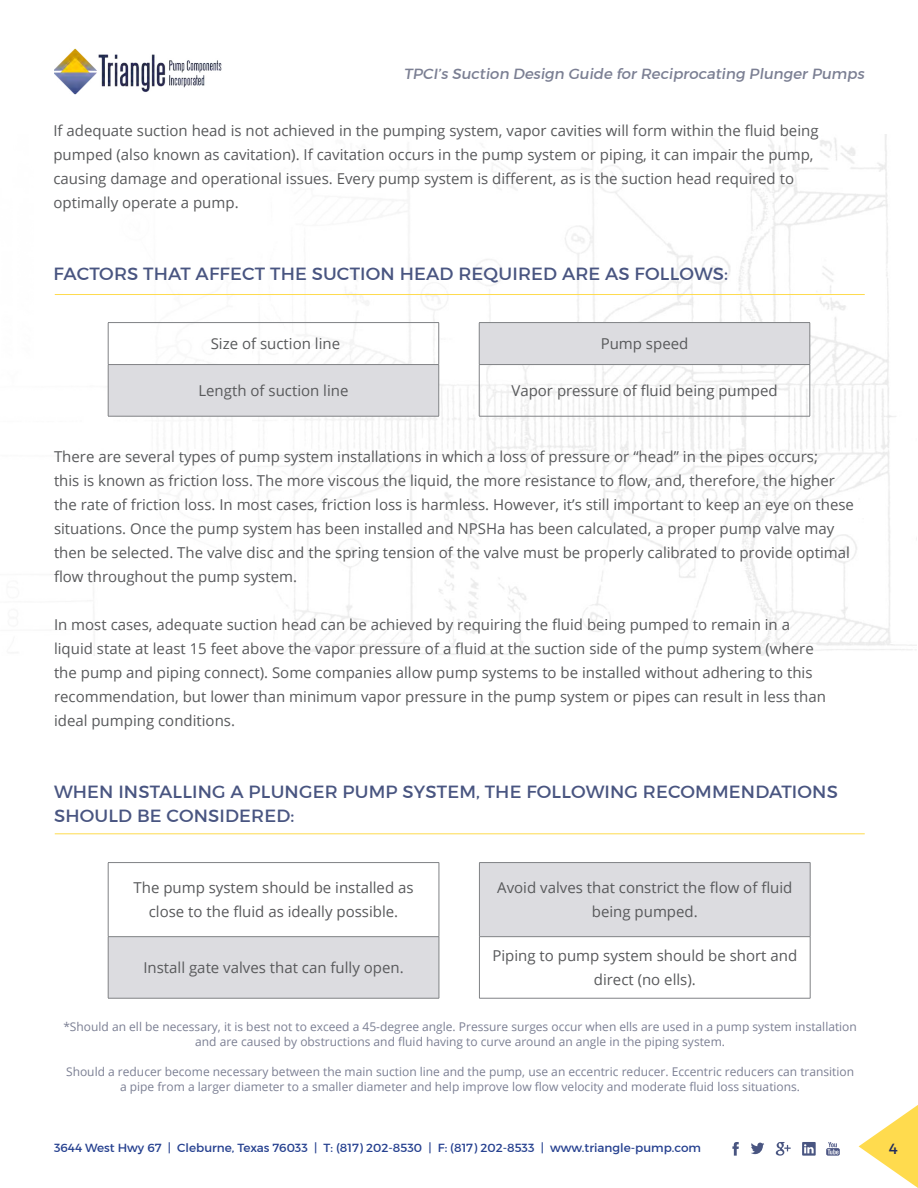
<style>
.page{position:relative;width:918px;height:1188px;background:#fff}
.page>*{position:absolute;margin:0;border:0;box-sizing:border-box;transform-origin:0 0}
.t1{font:18px/24px "Montserrat";letter-spacing:.01em;color:#495581}
.t2{font:15px/24px "Open Sans";color:#58595b}
.t3{font:15px "Montserrat";color:#7b7f93}
.t4{font:15px "Montserrat";color:#212a5c}
.t5{font:12px/15px "Open Sans";color:#7b7f93;text-align:center}
.t6{font:12px "Montserrat";color:#25408f}
</style>
<div class="page">
<svg style="left:859px;top:1105px;width:59px;height:83px"></svg>
<img style="left:54px;top:48px;width:168px;height:46px">
<svg style="left:732px;top:1142px;width:7px;height:14px"></svg>
<svg style="left:751px;top:1143px;width:13px;height:11px"></svg>
<svg style="left:776px;top:1142px;width:15px;height:14px"></svg>
<svg style="left:802px;top:1142px;width:14px;height:14px"></svg>
<svg style="left:826px;top:1142px;width:14px;height:14px"></svg>
<img style="left:54px;top:135px;width:862px;height:520px">
<svg style="left:109px;top:863px;width:701px;height:135px"></svg>
<hr style="left:479px;top:862px;width:331px;height:1px;background:#808285">
<hr style="left:479px;top:863px;width:1px;height:73px;background:#808285">
<hr style="left:810px;top:863px;width:1px;height:73px;background:#808285">
<hr style="left:479px;top:936px;width:331px;height:1px;background:#808285">
<hr style="left:479px;top:937px;width:1px;height:61px;background:#808285">
<hr style="left:810px;top:937px;width:1px;height:61px;background:#808285">
<hr style="left:479px;top:998px;width:331px;height:1px;background:#808285">
<hr style="left:108px;top:937px;width:1px;height:61px;background:#808285">
<hr style="left:439px;top:937px;width:1px;height:61px;background:#808285">
<hr style="left:108px;top:998px;width:331px;height:1px;background:#808285">
<hr style="left:108px;top:862px;width:331px;height:1px;background:#808285">
<hr style="left:108px;top:863px;width:1px;height:73px;background:#808285">
<hr style="left:439px;top:863px;width:1px;height:73px;background:#808285">
<hr style="left:108px;top:936px;width:331px;height:1px;background:#808285">
<hr style="left:55px;top:833px;width:810px;height:1px;background:#fedb4e">
<hr style="left:55px;top:294px;width:810px;height:1px;background:#fedb4e">
<svg style="left:109px;top:323px;width:701px;height:93px"></svg>
<hr style="left:108px;top:322px;width:331px;height:1px;background:#808285">
<hr style="left:108px;top:323px;width:1px;height:41px;background:#808285">
<hr style="left:438px;top:323px;width:1px;height:41px;background:#808285">
<hr style="left:479px;top:322px;width:331px;height:1px;background:#808285">
<hr style="left:479px;top:323px;width:1px;height:41px;background:#808285">
<hr style="left:810px;top:323px;width:1px;height:41px;background:#808285">
<hr style="left:479px;top:364px;width:331px;height:1px;background:#808285">
<hr style="left:479px;top:365px;width:1px;height:51px;background:#808285">
<hr style="left:810px;top:365px;width:1px;height:51px;background:#808285">
<hr style="left:479px;top:416px;width:331px;height:1px;background:#808285">
<hr style="left:108px;top:364px;width:331px;height:1px;background:#808285">
<hr style="left:108px;top:365px;width:1px;height:51px;background:#808285">
<hr style="left:438px;top:365px;width:1px;height:51px;background:#808285">
<hr style="left:108px;top:416px;width:331px;height:1px;background:#808285">
<p class="t3" style="left:404px;top:64px;width:464px">TPCI’s Suction Design Guide for Reciprocating Plunger Pumps</p>
<p class="t2" style="left:53px;top:119px;width:767px">If adequate suction head is not achieved in the pumping system, vapor cavities will form within the fluid being pumped (also known as cavitation). If cavitation occurs in the pump system or piping, it can impair the pump, causing damage and operational issues. Every pump system is different, as is the suction head required to optimally operate a pump.</p>
<p class="t1" style="left:54px;top:262px;width:676px">FACTORS THAT AFFECT THE SUCTION HEAD REQUIRED ARE AS FOLLOWS:</p>
<p class="t2" style="left:211px;top:331px;width:131px">Size of suction line</p>
<p class="t2" style="left:601px;top:331px;width:89px">Pump speed</p>
<p class="t2" style="left:198px;top:378px;width:152px">Length of suction line</p>
<p class="t2" style="left:511px;top:378px;width:268px">Vapor pressure of fluid being pumped</p>
<p class="t2" style="left:54px;top:444px;width:802px">There are several types of pump system installations in which a loss of pressure or “head” in the pipes occurs;<br>this is known as friction loss. The more viscous the liquid, the more resistance to flow, and, therefore, the higher the rate of friction loss. In most cases, friction loss is harmless. However, it’s still important to keep an eye on these situations. Once the pump system has been installed and NPSHa has been calculated, a proper pump valve may then be selected. The valve disc and the spring tension of the valve must be properly calibrated to provide optimal flow throughout the pump system.</p>
<p class="t2" style="left:54px;top:612px;width:774px">In most cases, adequate suction head can be achieved by requiring the fluid being pumped to remain in a liquid state at least 15 feet above the vapor pressure of a fluid at the suction side of the pump system (where the pump and piping connect). Some companies allow pump systems to be installed without adhering to this recommendation, but lower than minimum vapor pressure in the pump system or pipes can result in less than ideal pumping conditions.</p>
<p class="t1" style="left:54px;top:779px;width:785px">WHEN INSTALLING A PLUNGER PUMP SYSTEM, THE FOLLOWING RECOMMENDATIONS<br>SHOULD BE CONSIDERED:</p>
<p class="t2" style="left:134px;top:876px;width:282px;text-align:center">The pump system should be installed as close to the fluid as ideally possible.</p>
<p class="t2" style="left:497px;top:876px;width:297px;text-align:center">Avoid valves that constrict the flow of fluid being pumped.</p>
<p class="t2" style="left:143px;top:955px;width:262px">Install gate valves that can fully open.</p>
<p class="t2" style="left:492px;top:943px;width:306px;text-align:center">Piping to pump system should be short and direct (no ells).</p>
<p class="t5" style="left:63px;top:1019px;width:795px">*Should an ell be necessary, it is best not to exceed a 45-degree angle. Pressure surges occur when ells are used in a pump system installation and are caused by obstructions and fluid having to curve around an angle in the piping system.</p>
<p class="t5" style="left:66px;top:1064px;width:790px">Should a reducer become necessary between the main suction line and the pump, use an eccentric reducer. Eccentric reducers can transition a pipe from a larger diameter to a smaller diameter and help improve low flow velocity and moderate fluid loss situations.</p>
<p class="t6" style="left:54px;top:1141px;width:649px">3644 West Hwy 67 | Cleburne, Texas 76033 | T: (817) 202-8530 | F: (817) 202-8533 | www.triangle-pump.com</p>
<p class="t4" style="left:889px;top:1139px;width:10px">4</p>
</div>
